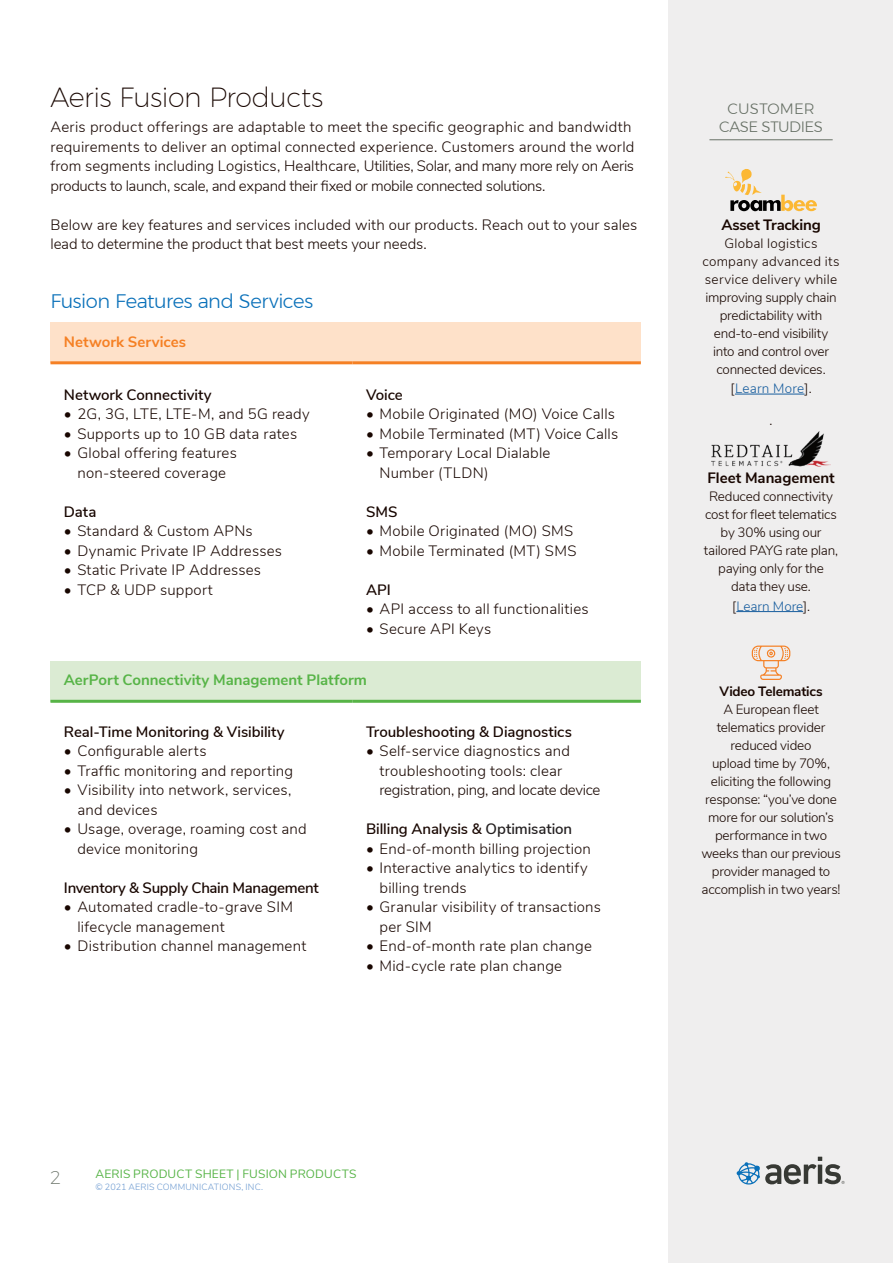
<style>
.page{position:relative;width:893px;height:1263px;background:#fff}
.page>*{position:absolute;margin:0;border:0;box-sizing:border-box;transform-origin:0 0}
.Document_Title{font:200 27px "Montserrat";letter-spacing:-.015em;color:#180600}
.Body_Copy_Text{font:300 19.5px "Montserrat";letter-spacing:-.025em;color:#0970b9}
.t1{font:200 18px "Montserrat";color:#687166}
.Body_Copy_Text-2{font:300 15px/19.5px "Nunito Sans";letter-spacing:.01em;color:#180600}
.Body_Copy_Text-3{font:600 15px "Nunito Sans";letter-spacing:-.005em;color:#180600}
.Body_Copy_Text-4{font:700 15px "Nunito Sans";color:#57b447}
.Body_Copy_Text-5{font:700 15px "Nunito Sans";letter-spacing:-.005em;color:#180600}
.Body_Copy_Heading{font:300 15px/18px "Montserrat";letter-spacing:-.015em;color:#687166;text-align:center}
.Body_Copy_Text-6{font:700 15px "Nunito Sans";letter-spacing:.005em;color:#f58024}
.Body_Copy_Text-7{font:300 13.5px/18px "Nunito Sans";letter-spacing:-.015em;color:#180600;text-align:center}
.Body_Copy_Text-8{font:300 13.5px "Nunito Sans";letter-spacing:.01em;color:#175d9e}
.t2{font:12px "Nunito Sans";letter-spacing:.01em;color:#57b447}
.t3{font:300 9px "Nunito Sans";letter-spacing:.025em;color:#6b99d0}
.s1{color:#231f20}
.s2{color:#180600}
.s3{font-weight:700}
</style>
<div class="page">
<div style="left:668px;top:0;width:225px;height:1263px;background:#efeeee"></div>
<svg style="left:737px;top:1157px;width:108px;height:27px"></svg>
<hr style="left:735px;top:394px;width:69px;height:1px;background:#175d9e">
<hr style="left:736px;top:611px;width:67px;height:1px;background:#175d9e">
<div style="left:50px;top:322px;width:591px;height:41px;background:#fee1c9"></div>
<div style="left:50px;top:661px;width:591px;height:40px;background:#dbebd3"></div>
<hr style="left:50px;top:361px;width:303px;height:3px;background:#f58024">
<hr style="left:353px;top:361px;width:288px;height:3px;background:#f58024">
<hr style="left:50px;top:700px;width:303px;height:3px;background:#57b447">
<hr style="left:353px;top:700px;width:288px;height:3px;background:#57b447">
<img style="left:711px;top:431px;width:120px;height:36px">
<svg style="left:725px;top:169px;width:92px;height:42px"></svg>
<hr style="left:709px;top:140px;width:124px;height:1px;background:#687166">
<svg style="left:752px;top:645px;width:38px;height:35px"></svg>
<p class="Document_Title" style="left:50px;top:78px;width:274px">Aeris Fusion Products</p>
<p class="Body_Copy_Text-2" style="left:50px;top:116px;width:586px">Aeris product offerings are adaptable to meet the specific geographic and bandwidth requirements to deliver an optimal connected experience. Customers around the world from segments including Logistics, Healthcare, Utilities, Solar, and many more rely on Aeris products to launch, scale, and expand their fixed or mobile connected solutions.</p>
<p class="Body_Copy_Text-2" style="left:50px;top:214px;width:588px">Below are key features and services included with our products. Reach out to your sales lead to determine the product that best meets your needs.</p>
<p class="Body_Copy_Text" style="left:50px;top:286px;width:264px">Fusion Features and Services</p>
<p class="Body_Copy_Text-6" style="left:64px;top:331px;width:124px">Network Services</p>
<p class="Body_Copy_Text-3" style="left:64px;top:384px;width:149px">Network Connectivity</p>
<p class="Body_Copy_Text-2" style="left:64px;top:403px;width:247px">• 2G, 3G, LTE, LTE-M, and 5G ready</p>
<p class="Body_Copy_Text-2" style="left:64px;top:423px;width:235px">• Supports up to 10 GB data rates</p>
<p class="Body_Copy_Text-2" style="left:64px;top:442px;width:174px;text-align:center">• Global offering features non-steered coverage</p>
<p class="Body_Copy_Text-3" style="left:64px;top:501px;width:34px">Data</p>
<p class="Body_Copy_Text-2" style="left:64px;top:520px;width:190px">• Standard &amp; Custom APNs</p>
<p class="Body_Copy_Text-2" style="left:64px;top:540px;width:220px">• Dynamic Private IP Addresses</p>
<p class="Body_Copy_Text-2" style="left:64px;top:559px;width:199px">• Static Private IP Addresses</p>
<p class="Body_Copy_Text-2" style="left:64px;top:579px;width:150px">• TCP &amp; UDP support</p>
<p class="Body_Copy_Text-3" style="left:366px;top:384px;width:38px">Voice</p>
<p class="Body_Copy_Text-2" style="left:366px;top:403px;width:250px">• Mobile Originated (MO) Voice Calls</p>
<p class="Body_Copy_Text-2" style="left:366px;top:423px;width:254px">• Mobile Terminated (MT) Voice Calls</p>
<p class="Body_Copy_Text-2" style="left:380px;top:442px;width:172px;text-indent:-14px">• Temporary Local Dialable<br>Number (TLDN)</p>
<p class="Body_Copy_Text-3" style="left:366px;top:501px;width:33px">SMS</p>
<p class="Body_Copy_Text-2" style="left:366px;top:520px;width:209px">• Mobile Originated (MO) SMS</p>
<p class="Body_Copy_Text-2" style="left:366px;top:540px;width:212px">• Mobile Terminated (MT) SMS</p>
<p class="Body_Copy_Text-3" style="left:366px;top:579px;width:26px">API</p>
<p class="Body_Copy_Text-2" style="left:366px;top:598px;width:224px">• API access to all functionalities</p>
<p class="Body_Copy_Text-2" style="left:366px;top:618px;width:127px">• Secure API Keys</p>
<p class="Body_Copy_Text-4" style="left:64px;top:669px;width:305px">AerPort Connectivity Management Platform</p>
<p class="Body_Copy_Text-3" style="left:64px;top:720px;width:222px">Real-Time Monitoring &amp; Visibility</p>
<p class="Body_Copy_Text-2" style="left:64px;top:740px;width:144px">• Configurable alerts</p>
<p class="Body_Copy_Text-2" style="left:64px;top:760px;width:231px">• Traffic monitoring and reporting</p>
<p class="Body_Copy_Text-2" style="left:77px;top:779px;width:215px;text-indent:-14px">• Visibility into network, services, and devices</p>
<p class="Body_Copy_Text-2" style="left:77px;top:818px;width:231px;text-indent:-14px">• Usage, overage, roaming cost and device monitoring</p>
<p class="Body_Copy_Text-3" style="left:64px;top:876px;width:256px">Inventory &amp; Supply Chain Management</p>
<p class="Body_Copy_Text-2" style="left:77px;top:896px;width:217px;text-indent:-14px">• Automated cradle-to-grave SIM lifecycle management</p>
<p class="Body_Copy_Text-2" style="left:64px;top:935px;width:244px">• Distribution channel management</p>
<p class="Body_Copy_Text-3" style="left:366px;top:720px;width:207px">Troubleshooting &amp; Diagnostics</p>
<p class="Body_Copy_Text-2" style="left:380px;top:740px;width:222px;text-indent:-14px">• Self-service diagnostics and troubleshooting tools: clear registration, ping, and locate device</p>
<p class="Body_Copy_Text-3" style="left:366px;top:818px;width:208px">Billing Analysis &amp; <span class="s1">Optimisation</span></p>
<p class="Body_Copy_Text-2" style="left:366px;top:838px;width:226px">• End-of-month billing projection</p>
<p class="Body_Copy_Text-2" style="left:380px;top:857px;width:210px;text-indent:-14px">• Interactive analytics to identify billing trends</p>
<p class="Body_Copy_Text-2" style="left:380px;top:896px;width:223px;text-indent:-14px">• Granular visibility of transactions per SIM</p>
<p class="Body_Copy_Text-2" style="left:366px;top:935px;width:227px">• End-of-month rate plan change</p>
<p class="Body_Copy_Text-2" style="left:366px;top:955px;width:198px">• Mid-cycle rate plan change</p>
<p class="Body_Copy_Heading" style="left:719px;top:100px;width:105px">CUSTOMER<br>CASE STUDIES</p>
<p class="Body_Copy_Text-5" style="left:721px;top:213px;width:101px">Asset Tracking</p>
<p class="Body_Copy_Text-7" style="left:702px;top:233px;width:139px">Global logistics company advanced its service delivery while improving supply chain predictability with end-to-end visibility into and control over connected devices.</p>
<p class="Body_Copy_Text-8" style="left:730px;top:378px;width:83px"><span class="s2">[</span>Learn More<span class="s2">].</span></p>
<p class="Body_Copy_Text-7" style="left:770px;top:410px;width:4px">.</p>
<p class="Body_Copy_Text-5" style="left:707px;top:467px;width:129px">Fleet Management</p>
<p class="Body_Copy_Text-7" style="left:704px;top:486px;width:136px">Reduced connectivity cost for fleet telematics by 30% using our tailored PAYG rate plan, paying only for the data they use.</p>
<p class="Body_Copy_Text-8" style="left:732px;top:596px;width:79px"><span class="s2">[</span>Learn More<span class="s2">].</span></p>
<p class="Body_Copy_Text-7" style="left:701px;top:681px;width:141px"><span class="s3">Video Telematics<br></span>A European fleet telematics provider reduced video<br>upload time by 70%, eliciting the following response: “you’ve done more for our solution’s performance in two weeks than our previous provider managed to accomplish in two years!</p>
<p class="t1" style="left:50px;top:1164px;width:12px">2</p>
<p class="t2" style="left:95px;top:1165px;width:262px">AERIS PRODUCT SHEET | FUSION PRODUCTS</p>
<p class="t3" style="left:95px;top:1180px;width:169px">© 2021 AERIS COMMUNICATIONS, INC.</p>
</div>
